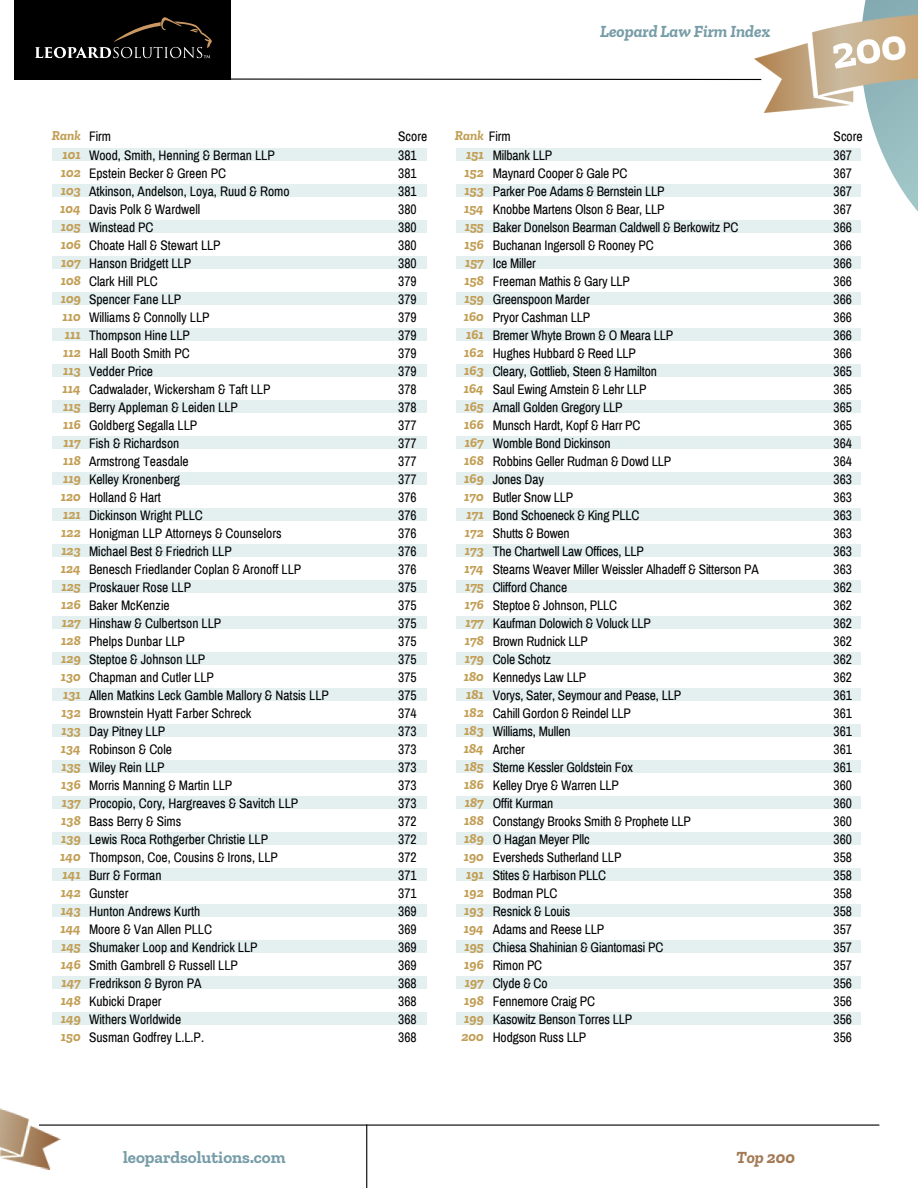
<style>
.page{position:relative;width:918px;height:1188px;background:#fff}
.page>*{position:absolute;margin:0;border:0;box-sizing:border-box;transform-origin:0 0}
.t1{font:700 16.95px "Zilla Slab";color:#779da8}
.t2{font:italic 700 16.95px "Zilla Slab";color:#779da8}
.t3{font:italic 700 16.95px "Zilla Slab";color:#a37a55}
.t4{font:13.5px/18px "Archivo Narrow";color:#000}
.t5{font:italic 700 13.5px/18px "Zilla Slab";color:#c29e54;text-align:center}
.s1{font-family:"Archivo Narrow";font-weight:400;font-style:normal;color:#000}
</style>
<div class="page">
<svg style="left:860px;top:0;width:58px;height:413px"></svg>
<svg style="left:38px;top:78px;width:717px;height:3px"></svg>
<div style="left:15px;top:0;width:216px;height:79px;background:#000"></div>
<svg style="left:35px;top:17px;width:177px;height:41px"></svg>
<img style="left:755px;top:13px;width:163px;height:100px">
<hr style="left:39px;top:1125px;width:840px;height:1px;background:#000">
<hr style="left:366px;top:1125px;width:1px;height:63px;background:#000">
<img style="left:0;top:1108px;width:64px;height:62px">
<div style="left:52px;top:148px;width:374px;height:13px;background:#e4efef"></div>
<div style="left:52px;top:220px;width:374px;height:13px;background:#e4efef"></div>
<div style="left:52px;top:292px;width:374px;height:13px;background:#e4efef"></div>
<div style="left:52px;top:364px;width:374px;height:13px;background:#e4efef"></div>
<div style="left:52px;top:436px;width:374px;height:13px;background:#e4efef"></div>
<div style="left:52px;top:508px;width:374px;height:13px;background:#e4efef"></div>
<div style="left:52px;top:580px;width:374px;height:13px;background:#e4efef"></div>
<div style="left:52px;top:652px;width:374px;height:13px;background:#e4efef"></div>
<div style="left:52px;top:724px;width:374px;height:13px;background:#e4efef"></div>
<div style="left:52px;top:796px;width:374px;height:13px;background:#e4efef"></div>
<div style="left:52px;top:868px;width:374px;height:13px;background:#e4efef"></div>
<div style="left:52px;top:940px;width:374px;height:13px;background:#e4efef"></div>
<div style="left:52px;top:1012px;width:374px;height:13px;background:#e4efef"></div>
<div style="left:52px;top:184px;width:374px;height:13px;background:#e4efef"></div>
<div style="left:52px;top:256px;width:374px;height:13px;background:#e4efef"></div>
<div style="left:52px;top:328px;width:374px;height:13px;background:#e4efef"></div>
<div style="left:52px;top:400px;width:374px;height:13px;background:#e4efef"></div>
<div style="left:52px;top:472px;width:374px;height:13px;background:#e4efef"></div>
<div style="left:52px;top:544px;width:374px;height:13px;background:#e4efef"></div>
<div style="left:52px;top:616px;width:374px;height:13px;background:#e4efef"></div>
<div style="left:52px;top:688px;width:374px;height:13px;background:#e4efef"></div>
<div style="left:52px;top:760px;width:374px;height:13px;background:#e4efef"></div>
<div style="left:52px;top:832px;width:374px;height:13px;background:#e4efef"></div>
<div style="left:52px;top:904px;width:374px;height:13px;background:#e4efef"></div>
<div style="left:52px;top:976px;width:374px;height:13px;background:#e4efef"></div>
<div style="left:456px;top:148px;width:404px;height:13px;background:#e4efef"></div>
<div style="left:456px;top:220px;width:404px;height:13px;background:#e4efef"></div>
<div style="left:456px;top:292px;width:404px;height:13px;background:#e4efef"></div>
<div style="left:456px;top:364px;width:404px;height:13px;background:#e4efef"></div>
<div style="left:456px;top:436px;width:404px;height:13px;background:#e4efef"></div>
<div style="left:456px;top:508px;width:404px;height:13px;background:#e4efef"></div>
<div style="left:456px;top:580px;width:404px;height:13px;background:#e4efef"></div>
<div style="left:456px;top:652px;width:404px;height:13px;background:#e4efef"></div>
<div style="left:456px;top:724px;width:404px;height:13px;background:#e4efef"></div>
<div style="left:456px;top:796px;width:404px;height:13px;background:#e4efef"></div>
<div style="left:456px;top:868px;width:404px;height:13px;background:#e4efef"></div>
<div style="left:456px;top:940px;width:404px;height:13px;background:#e4efef"></div>
<div style="left:456px;top:1012px;width:404px;height:13px;background:#e4efef"></div>
<div style="left:456px;top:184px;width:404px;height:13px;background:#e4efef"></div>
<div style="left:456px;top:256px;width:404px;height:13px;background:#e4efef"></div>
<div style="left:456px;top:328px;width:404px;height:13px;background:#e4efef"></div>
<div style="left:456px;top:400px;width:404px;height:13px;background:#e4efef"></div>
<div style="left:456px;top:472px;width:404px;height:13px;background:#e4efef"></div>
<div style="left:456px;top:544px;width:404px;height:13px;background:#e4efef"></div>
<div style="left:456px;top:616px;width:404px;height:13px;background:#e4efef"></div>
<div style="left:456px;top:688px;width:404px;height:13px;background:#e4efef"></div>
<div style="left:456px;top:760px;width:404px;height:13px;background:#e4efef"></div>
<div style="left:456px;top:832px;width:404px;height:13px;background:#e4efef"></div>
<div style="left:456px;top:904px;width:404px;height:13px;background:#e4efef"></div>
<div style="left:456px;top:976px;width:404px;height:13px;background:#e4efef"></div>
<svg style="left:831px;top:35px;width:76px;height:34px;background:#cab18e"></svg>
<p class="t2" style="left:600px;top:21px;width:172px">Leopard Law Firm Index</p>
<p class="t5" style="left:52px;top:126px;width:61px">Rank <span class="s1">Firm</span></p>
<p class="t4" style="left:398px;top:128px;width:30px">Score</p>
<p class="t4" style="left:89px;top:147px;width:241px">Wood, Smith, Henning &amp; Berman LLP<br>Epstein Becker &amp; Green PC<br>Atkinson, Andelson, Loya, Ruud &amp; Romo<br>Davis Polk &amp; Wardwell<br>Winstead PC<br>Choate Hall &amp; Stewart LLP<br>Hanson Bridgett LLP<br>Clark Hill PLC<br>Spencer Fane LLP<br>Williams &amp; Connolly LLP<br>Thompson Hine LLP<br>Hall Booth Smith PC<br>Vedder Price<br>Cadwalader, Wickersham &amp; Taft LLP<br>Berry Appleman &amp; Leiden LLP<br>Goldberg Segalla LLP<br>Fish &amp; Richardson<br>Armstrong Teasdale<br>Kelley Kronenberg<br>Holland &amp; Hart<br>Dickinson Wright PLLC<br>Honigman LLP Attorneys &amp; Counselors<br>Michael Best &amp; Friedrich LLP<br>Benesch Friedlander Coplan &amp; Aronoff LLP<br>Proskauer Rose LLP<br>Baker McKenzie<br>Hinshaw &amp; Culbertson LLP<br>Phelps Dunbar LLP<br>Steptoe &amp; Johnson LLP<br>Chapman and Cutler LLP<br>Allen Matkins Leck Gamble Mallory &amp; Natsis LLP<br>Brownstein Hyatt Farber Schreck<br>Day Pitney LLP<br>Robinson &amp; Cole<br>Wiley Rein LLP<br>Morris Manning &amp; Martin LLP<br>Procopio, Cory, Hargreaves &amp; Savitch LLP<br>Bass Berry &amp; Sims<br>Lewis Roca Rothgerber Christie LLP<br>Thompson, Coe, Cousins &amp; Irons, LLP<br>Burr &amp; Forman<br>Gunster<br>Hunton Andrews Kurth<br>Moore &amp; Van Allen PLLC<br>Shumaker Loop and Kendrick LLP<br>Smith Gambrell &amp; Russell LLP<br>Fredrikson &amp; Byron PA<br>Kubicki Draper<br>Withers Worldwide<br>Susman Godfrey L.L.P.</p>
<p class="t5" style="left:60px;top:146px;width:22px">101<br>102<br>103<br>104<br>105<br>106<br>107<br>108<br>109<br>110<br>111<br>112<br>113<br>114<br>115<br>116<br>117<br>118<br>119<br>120<br>121<br>122<br>123<br>124<br>125<br>126<br>127<br>128<br>129<br>130<br>131<br>132<br>133<br>134<br>135<br>136<br>137<br>138<br>139<br>140<br>141<br>142<br>143<br>144<br>145<br>146<br>147<br>148<br>149<br>150</p>
<p class="t4" style="left:398px;top:147px;width:20px;text-align:justify">381<br>381<br>381<br>380<br>380<br>380<br>380<br>379<br>379<br>379<br>379<br>379<br>379<br>378<br>378<br>377<br>377<br>377<br>377<br>376<br>376<br>376<br>376<br>376<br>375<br>375<br>375<br>375<br>375<br>375<br>375<br>374<br>373<br>373<br>373<br>373<br>373<br>372<br>372<br>372<br>371<br>371<br>369<br>369<br>369<br>369<br>368<br>368<br>368<br>368</p>
<p class="t5" style="left:455px;top:126px;width:57px">Rank <span class="s1">Firm</span></p>
<p class="t4" style="left:834px;top:128px;width:30px">Score</p>
<p class="t4" style="left:493px;top:147px;width:268px">Milbank LLP<br>Maynard Cooper &amp; Gale PC<br>Parker Poe Adams &amp; Bernstein LLP<br>Knobbe Martens Olson &amp; Bear, LLP<br>Baker Donelson Bearman Caldwell &amp; Berkowitz PC<br>Buchanan Ingersoll &amp; Rooney PC<br>Ice Miller<br>Freeman Mathis &amp; Gary LLP<br>Greenspoon Marder<br>Pryor Cashman LLP<br>Bremer Whyte Brown &amp; O Meara LLP<br>Hughes Hubbard &amp; Reed LLP<br>Cleary, Gottlieb, Steen &amp; Hamilton<br>Saul Ewing Arnstein &amp; Lehr LLP<br>Arnall Golden Gregory LLP<br>Munsch Hardt, Kopf &amp; Harr PC<br>Womble Bond Dickinson<br>Robbins Geller Rudman &amp; Dowd LLP<br>Jones Day<br>Butler Snow LLP<br>Bond Schoeneck &amp; King PLLC<br>Shutts &amp; Bowen<br>The Chartwell Law Offices, LLP<br>Stearns Weaver Miller Weissler Alhadeff &amp; Sitterson PA<br>Clifford Chance<br>Steptoe &amp; Johnson, PLLC<br>Kaufman Dolowich &amp; Voluck LLP<br>Brown Rudnick LLP<br>Cole Schotz<br>Kennedys Law LLP<br>Vorys, Sater, Seymour and Pease, LLP<br>Cahill Gordon &amp; Reindel LLP<br>Williams, Mullen<br>Archer<br>Sterne Kessler Goldstein Fox<br>Kelley Drye &amp; Warren LLP<br>Offit Kurman<br>Constangy Brooks Smith &amp; Prophete LLP<br>O Hagan Meyer Pllc<br>Eversheds Sutherland LLP<br>Stites &amp; Harbison PLLC<br>Bodman PLC<br>Resnick &amp; Louis<br>Adams and Reese LLP<br>Chiesa Shahinian &amp; Giantomasi PC<br>Rimon PC<br>Clyde &amp; Co<br>Fennemore Craig PC<br>Kasowitz Benson Torres LLP<br>Hodgson Russ LLP</p>
<p class="t5" style="left:461px;top:146px;width:24px">151<br>152<br>153<br>154<br>155<br>156<br>157<br>158<br>159<br>160<br>161<br>162<br>163<br>164<br>165<br>166<br>167<br>168<br>169<br>170<br>171<br>172<br>173<br>174<br>175<br>176<br>177<br>178<br>179<br>180<br>181<br>182<br>183<br>184<br>185<br>186<br>187<br>188<br>189<br>190<br>191<br>192<br>193<br>194<br>195<br>196<br>197<br>198<br>199<br>200</p>
<p class="t4" style="left:834px;top:147px;width:20px;text-align:justify">367<br>367<br>367<br>367<br>366<br>366<br>366<br>366<br>366<br>366<br>366<br>366<br>365<br>365<br>365<br>365<br>364<br>364<br>363<br>363<br>363<br>363<br>363<br>363<br>362<br>362<br>362<br>362<br>362<br>362<br>361<br>361<br>361<br>361<br>361<br>360<br>360<br>360<br>360<br>358<br>358<br>358<br>358<br>357<br>357<br>357<br>356<br>356<br>356<br>356</p>
<p class="t1" style="left:123px;top:1147px;width:164px">leopardsolutions.com</p>
<p class="t3" style="left:736px;top:1147px;width:60px">Top 200</p>
</div>
